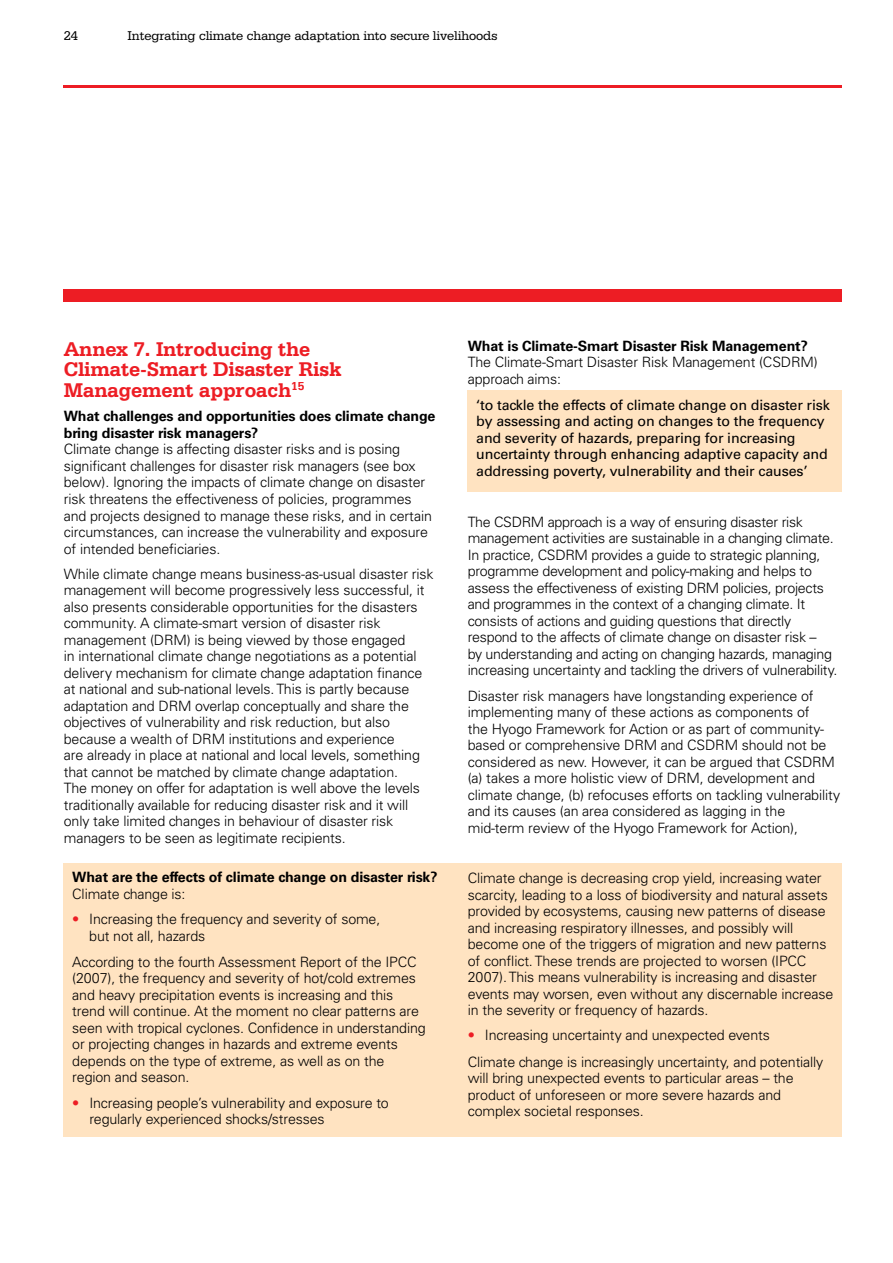
<style>
.page{position:relative;width:893px;height:1263px;background:#fff}
.page>*{position:absolute;margin:0;border:0;box-sizing:border-box;transform-origin:0 0}
.t1{font:700 21px/20.2px "Serifa BT";letter-spacing:-.005em;color:#ed1d24}
.t2{font:300 14.25px/16.5px "Univers CA";letter-spacing:-.01em;color:#000}
.t3{font:14.25px/16.5px "Univers CA";letter-spacing:-.01em;color:#000}
.t4{font:700 14.25px/16.5px "Univers CA";letter-spacing:-.01em;color:#000}
.t5{font:13.5px "Serifa BT";letter-spacing:-.01em;color:#000}
.s1{color:#ed1d24}
</style>
<div class="page">
<div style="left:64px;top:289px;width:778px;height:13px;background:#ed1d24"></div>
<hr style="left:64px;top:85px;width:778px;height:2px;background:#ed1d24">
<div style="left:468px;top:390px;width:374px;height:102px;background:#ffe3c1"></div>
<div style="left:64px;top:863px;width:778px;height:273px;background:#ffe3c1"></div>
<p class="t5" style="left:64px;top:28px;width:16px">24</p>
<p class="t5" style="left:128px;top:28px;width:372px">Integrating climate change adaptation into secure livelihoods</p>
<h1 class="t1" style="left:64px;top:339px;width:279px">Annex 7. Introducing the<br>Climate-Smart Disaster Risk<br>Management approach<sup>15</sup></h1>
<p class="t4" style="left:64px;top:408px;width:373px">What challenges and opportunities does climate change bring disaster risk managers?</p>
<p class="t2" style="left:64px;top:441px;width:370px">Climate change is affecting disaster risks and is posing significant challenges for disaster risk managers (see box below). Ignoring the impacts of climate change on disaster risk threatens the effectiveness of policies, programmes and projects designed to manage these risks, and in certain circumstances, can increase the vulnerability and exposure of intended beneficiaries.</p>
<p class="t2" style="left:64px;top:565px;width:371px">While climate change means business-as-usual disaster risk management will become progressively less successful, it also presents considerable opportunities for the disasters community. A climate-smart version of disaster risk management (DRM) is being viewed by those engaged<br>in international climate change negotiations as a potential delivery mechanism for climate change adaptation finance at national and sub-national levels.This is partly because adaptation and DRM overlap conceptually and share the objectives of vulnerability and risk reduction, but also because a wealth of DRM institutions and experience<br>are already in place at national and local levels, something that cannot be matched by climate change adaptation.<br>The money on offer for adaptation is well above the levels traditionally available for reducing disaster risk and it will only take limited changes in behaviour of disaster risk managers to be seen as legitimate recipients.</p>
<p class="t4" style="left:72px;top:869px;width:367px">What are the effects of climate change on disaster risk?</p>
<p class="t2" style="left:72px;top:886px;width:115px">Climate change is:</p>
<p class="t2" style="left:89px;top:911px;width:293px;text-indent:-17px"><span class="s1">•</span> Increasing the frequency and severity of some, but not all, hazards</p>
<p class="t2" style="left:72px;top:954px;width:355px">According to the fourth Assessment Report of the IPCC (2007), the frequency and severity of hot/cold extremes and heavy precipitation events is increasing and this trend will continue. At the moment no clear patterns are seen with tropical cyclones. Confidence in understanding or projecting changes in hazards and extreme events depends on the type of extreme, as well as on the region and season.</p>
<p class="t2" style="left:89px;top:1094px;width:301px;text-indent:-17px"><span class="s1">•</span> Increasing people’s vulnerability and exposure to regularly experienced shocks/stresses</p>
<p class="t4" style="left:468px;top:338px;width:341px">What is Climate-Smart Disaster Risk Management?</p>
<p class="t2" style="left:468px;top:354px;width:351px">The Climate-Smart Disaster Risk Management (CSDRM) approach aims:</p>
<p class="t3" style="left:476px;top:396px;width:355px">‘to tackle the effects of climate change on disaster risk by assessing and acting on changes to the frequency and severity of hazards, preparing for increasing uncertainty through enhancing adaptive capacity and addressing poverty, vulnerability and their causes’</p>
<p class="t2" style="left:468px;top:513px;width:371px">The CSDRM approach is a way of ensuring disaster risk management activities are sustainable in a changing climate.<br>In practice, CSDRM provides a guide to strategic planning, programme development and policy-making and helps to assess the effectiveness of existing DRM policies, projects and programmes in the context of a changing climate. It consists of actions and guiding questions that directly respond to the affects of climate change on disaster risk –<br>by understanding and acting on changing hazards, managing increasing uncertainty and tackling the drivers of vulnerability.</p>
<p class="t2" style="left:468px;top:687px;width:374px">Disaster risk managers have longstanding experience of implementing many of these actions as components of<br>the Hyogo Framework for Action or as part of community&shy;based or comprehensive DRM and CSDRM should not be considered as new. However, it can be argued that CSDRM (a) takes a more holistic view of DRM, development and climate change, (b) refocuses efforts on tackling vulnerability and its causes (an area considered as lagging in the mid-term review of the Hyogo Framework for Action),</p>
<p class="t2" style="left:468px;top:870px;width:367px">Climate change is decreasing crop yield, increasing water scarcity, leading to a loss of biodiversity and natural assets provided by ecosystems, causing new patterns of disease and increasing respiratory illnesses, and possibly will become one of the triggers of migration and new patterns of conflict.These trends are projected to worsen (IPCC 2007).This means vulnerability is increasing and disaster events may worsen, even without any discernable increase in the severity or frequency of hazards.</p>
<p class="t2" style="left:468px;top:1022px;width:357px;line-height:26.2px"><span class="s1">•</span> Increasing uncertainty and unexpected events<br>Climate change is increasingly uncertainty, and potentially</p>
<p class="t2" style="left:468px;top:1070px;width:327px">will bring unexpected events to particular areas – the product of unforeseen or more severe hazards and complex societal responses.</p>
</div>
